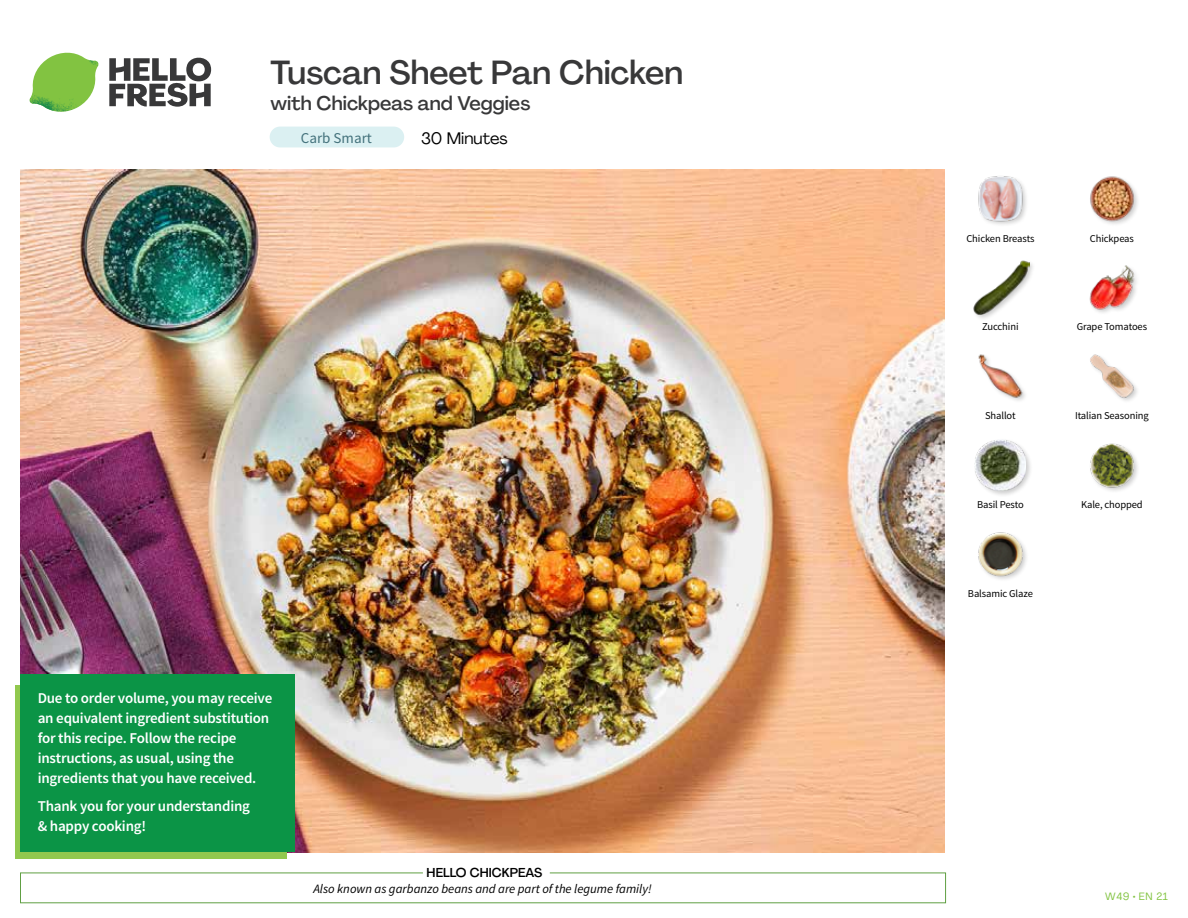
<style>
.page{position:relative;width:1188px;height:918px;background:#fff}
.page>*{position:absolute;margin:0;border:0;box-sizing:border-box;transform-origin:0 0}
.t1{font:500 33px "Agrandir";letter-spacing:-.005em;color:#383839}
.t2{font:500 19.5px "Agrandir";color:#383839}
.t3{font:16.5px "Agrandir";color:#000}
.t4{font:600 15px/20px "Source Sans Pro";letter-spacing:-.015em;color:#fff}
.t5{font:15px "Source Sans Pro";color:#43717b}
.t6{font:italic 12.75px "Source Sans Pro";color:#000}
.t7{font:500 12.75px "Agrandir";color:#000}
.t8{font:10.5px "Source Sans Pro";letter-spacing:-.01em;color:#000}
.t9{font:10.5px "Agrandir";letter-spacing:.05em;color:#82c341}
</style>
<div class="page">
<div style="left:270px;top:127px;width:134px;height:20px;background:#dbf0f2;border-radius:10px"></div>
<svg style="left:109px;top:57px;width:102px;height:50px"></svg>
<svg style="left:34px;top:53px;width:62px;height:40px"></svg>
<img style="left:67px;top:53px;width:32px;height:26px">
<img style="left:33px;top:75px;width:59px;height:11px">
<img style="left:29px;top:79px;width:61px;height:33px">
<img style="left:65px;top:86px;width:27px;height:25px">
<div style="left:20px;top:873px;width:926px;height:30px;border:1px solid #609f43"></div>
<div style="left:423px;top:865px;width:127px;height:15px;background:#fff"></div>
<img style="left:21px;top:170px;width:924px;height:682px">
<img style="left:978px;top:532px;width:49px;height:48px">
<img style="left:1090px;top:443px;width:48px;height:48px">
<div style="left:973px;top:438px;width:60px;height:60px;background:#000;opacity:.2"></div>
<img style="left:975px;top:439px;width:51px;height:51px">
<img style="left:1090px;top:354px;width:47px;height:47px">
<img style="left:978px;top:354px;width:47px;height:47px">
<img style="left:1089px;top:265px;width:48px;height:48px">
<div style="left:973px;top:260px;width:63px;height:62px;background:#000;opacity:.2"></div>
<img style="left:973px;top:260px;width:56px;height:56px">
<img style="left:1090px;top:176px;width:48px;height:48px">
<img style="left:978px;top:176px;width:48px;height:49px">
<div style="left:16px;top:685px;width:271px;height:174px;background:#91c84e"></div>
<div style="left:21px;top:674px;width:274px;height:178px;background:#0b9446"></div>
<h1 class="t1" style="left:271px;top:52px;width:414px">Tuscan Sheet Pan Chicken</h1>
<h2 class="t2" style="left:271px;top:91px;width:261px">with Chickpeas and Veggies</h2>
<p class="t5" style="left:301px;top:128px;width:73px">Carb Smart</p>
<p class="t3" style="left:421px;top:128px;width:88px">30 Minutes</p>
<p class="t4" style="left:38px;top:688px;width:236px">Due to order volume, you may receive an equivalent ingredient substitution for this recipe. Follow the recipe instructions, as usual, using the ingredients that you have received.</p>
<p class="t4" style="left:38px;top:797px;width:214px">Thank you for your understanding &amp; happy cooking!</p>
<p class="t7" style="left:427px;top:864px;width:117px">HELLO CHICKPEAS</p>
<p class="t6" style="left:313px;top:881px;width:340px">Also known as garbanzo beans and are part of the legume family!</p>
<p class="t8" style="left:966px;top:232px;width:70px">Chicken Breasts</p>
<p class="t8" style="left:1090px;top:232px;width:46px">Chickpeas</p>
<p class="t8" style="left:982px;top:320px;width:38px">Zucchini</p>
<p class="t8" style="left:1077px;top:320px;width:72px">Grape Tomatoes</p>
<p class="t8" style="left:985px;top:409px;width:32px">Shallot</p>
<p class="t8" style="left:1075px;top:409px;width:75px">Italian Seasoning</p>
<p class="t8" style="left:977px;top:498px;width:48px">Basil Pesto</p>
<p class="t8" style="left:1081px;top:498px;width:63px">Kale, chopped</p>
<p class="t8" style="left:968px;top:587px;width:66px">Balsamic Glaze</p>
<p class="t9" style="left:1105px;top:890px;width:64px">W49 • EN 21</p>
</div>
